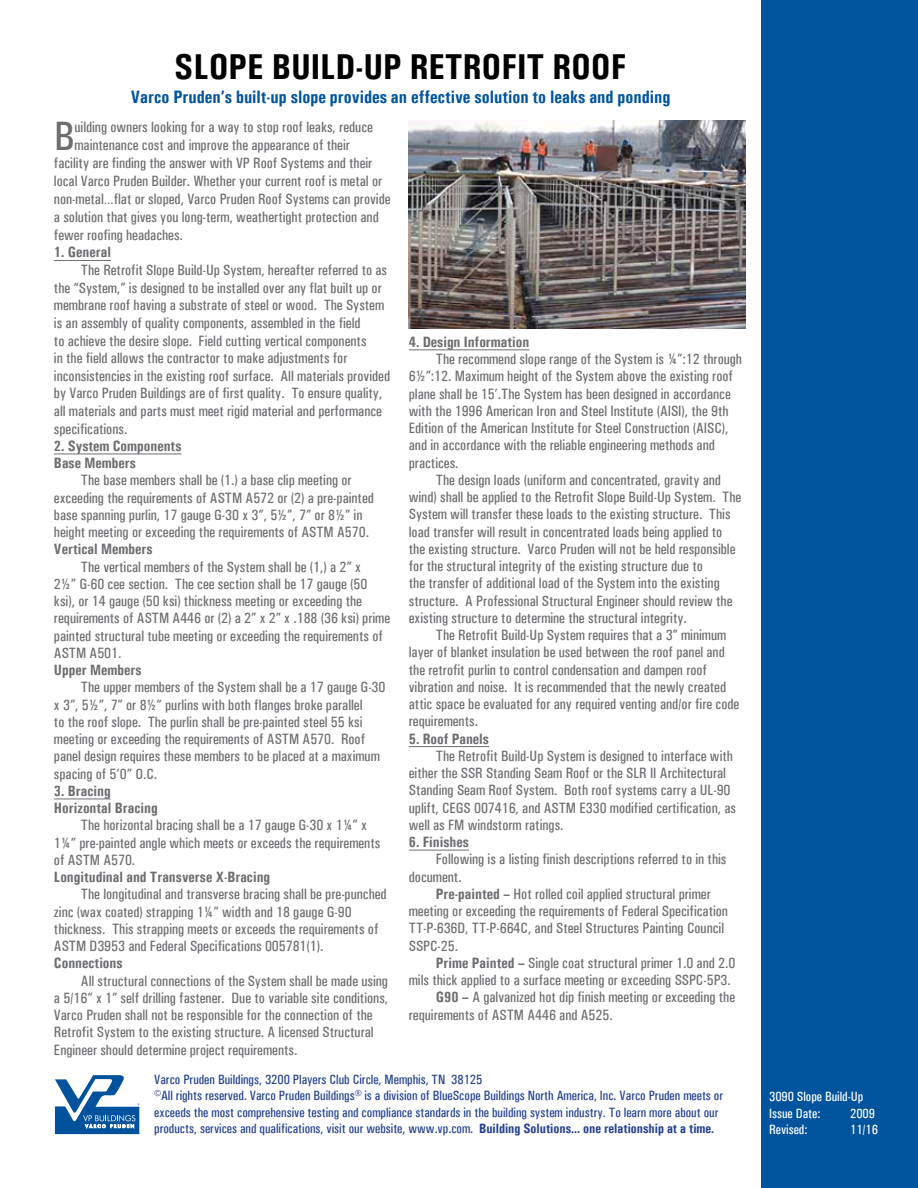
<style>
.page{position:relative;width:918px;height:1188px;background:#fff}
.page>*{position:absolute;margin:0;border:0;box-sizing:border-box;transform-origin:0 0}
.t1{font:500 41.1px "Univers Condensed";color:#6d6e71}
.t2{font:700 36px "Univers Condensed";color:#000}
.t3{font:700 18px "Univers Condensed";color:#00549e}
.t4{font:500 15px/17.2px "Univers Condensed";color:#6d6e71}
.t5{font:700 15px/17.2px "Univers Condensed";color:#6d6e71}
.t6{font:500 13.5px/16.5px "Univers Condensed";color:#25408f}
.t7{font:500 13.5px/16.2px "Univers Condensed";color:#fff}
.s1{font-weight:700}
</style>
<div class="page">
<hr style="left:54px;top:260px;width:57px;height:1px;background:#6d6e71">
<hr style="left:54px;top:454px;width:127px;height:1px;background:#6d6e71">
<hr style="left:54px;top:799px;width:57px;height:1px;background:#6d6e71">
<div style="left:761px;top:0;width:157px;height:1188px;background:#00549e"></div>
<svg style="left:55px;top:1075px;width:84px;height:59px"></svg>
<hr style="left:409px;top:349px;width:120px;height:1px;background:#6d6e71">
<hr style="left:409px;top:746px;width:80px;height:1px;background:#6d6e71">
<hr style="left:409px;top:850px;width:60px;height:1px;background:#6d6e71">
<img style="left:409px;top:121px;width:337px;height:207px">
<h2 class="t2" style="left:174px;top:45px;width:454px">SLOPE BUILD-UP RETROFIT ROOF</h2>
<p class="t3" style="left:131px;top:86px;width:541px">Varco Pruden’s built-up slope provides an effective solution to leaks and ponding</p>
<h1 class="t1" style="left:54px;top:112px;width:22px">B</h1>
<p class="t4" style="left:74px;top:118px;width:300px">uilding owners looking for a way to stop roof leaks, reduce</p>
<p class="t4" style="left:74px;top:136px;width:277px">maintenance cost and improve the appearance of their</p>
<p class="t4" style="left:54px;top:154px;width:320px">facility are finding the answer with VP Roof Systems and their</p>
<p class="t4" style="left:54px;top:172px;width:330px">local Varco Pruden Builder. Whether your current roof is metal or</p>
<p class="t4" style="left:54px;top:190px;width:338px">non-metal…flat or sloped, Varco Pruden Roof Systems can provide</p>
<p class="t4" style="left:54px;top:208px;width:326px">a solution that gives you long-term, weathertight protection and</p>
<p class="t4" style="left:54px;top:226px;width:130px">fewer roofing headaches.</p>
<p class="t5" style="left:54px;top:244px;width:58px">1. General</p>
<p class="t4" style="left:54px;top:261px;width:338px;line-height:17.7px;text-indent:27px">The Retrofit Slope Build-Up System, hereafter referred to as the “System,” is designed to be installed over any flat built up or membrane roof having a substrate of steel or wood. The System is an assembly of quality components, assembled in the field<br>to achieve the desire slope. Field cutting vertical components<br>in the field allows the contractor to make adjustments for inconsistencies in the existing roof surface. All materials provided by Varco Pruden Buildings are of first quality. To ensure quality, all materials and parts must meet rigid material and performance specifications.</p>
<p class="t5" style="left:54px;top:437px;width:129px">2. System Components<br>Base Members</p>
<p class="t4" style="left:54px;top:472px;width:321px;text-indent:27px">The base members shall be (1.) a base clip meeting or exceeding the requirements of ASTM A572 or (2) a pre-painted base spanning purlin, 17 gauge G-30 x 3”, 5½”, 7” or 8½” in height meeting or exceeding the requirements of ASTM A570.</p>
<p class="t5" style="left:54px;top:541px;width:100px">Vertical Members</p>
<p class="t4" style="left:54px;top:558px;width:338px;text-indent:27px">The vertical members of the System shall be (1,) a 2” x<br>2½” G-60 cee section. The cee section shall be 17 gauge (50 ksi), or 14 gauge (50 ksi) thickness meeting or exceeding the requirements of ASTM A446 or (2) a 2” x 2” x .188 (36 ksi) prime painted structural tube meeting or exceeding the requirements of ASTM A501.</p>
<p class="t5" style="left:54px;top:661px;width:89px">Upper Members</p>
<p class="t4" style="left:54px;top:679px;width:333px;text-indent:27px">The upper members of the System shall be a 17 gauge G-30 x 3”, 5½”, 7” or 8½” purlins with both flanges broke parallel<br>to the roof slope. The purlin shall be pre-painted steel 55 ksi meeting or exceeding the requirements of ASTM A570. Roof panel design requires these members to be placed at a maximum spacing of 5’0” O.C.</p>
<p class="t5" style="left:54px;top:782px;width:105px">3. Bracing<br>Horizontal Bracing</p>
<p class="t4" style="left:54px;top:817px;width:328px;text-indent:27px">The horizontal bracing shall be a 17 gauge G-30 x 1¼” x<br>1¼” pre-painted angle which meets or exceeds the requirements of ASTM A570.</p>
<p class="t5" style="left:54px;top:868px;width:218px">Longitudinal and Transverse X-Bracing</p>
<p class="t4" style="left:54px;top:886px;width:334px;text-indent:27px">The longitudinal and transverse bracing shall be pre-punched zinc (wax coated) strapping 1¼” width and 18 gauge G-90 thickness. This strapping meets or exceeds the requirements of ASTM D3953 and Federal Specifications 005781(1).</p>
<p class="t5" style="left:54px;top:955px;width:70px">Connections</p>
<p class="t4" style="left:54px;top:972px;width:336px;text-indent:27px">All structural connections of the System shall be made using a 5/16” x 1” self drilling fastener. Due to variable site conditions, Varco Pruden shall not be responsible for the connection of the Retrofit System to the existing structure. A licensed Structural Engineer should determine project requirements.</p>
<p class="t6" style="left:154px;top:1071px;width:570px">Varco Pruden Buildings, 3200 Players Club Circle, Memphis, TN 38125<br>©All rights reserved. Varco Pruden Buildings® is a division of BlueScope Buildings North America, Inc. Varco Pruden meets or exceeds the most comprehensive testing and compliance standards in the building system industry. To learn more about our products, services and qualifications, visit our website, www.vp.com. <span class="s1">Building Solutions... one relationship at a time.</span></p>
<p class="t5" style="left:409px;top:333px;width:122px">4. Design Information</p>
<p class="t4" style="left:409px;top:350px;width:335px;text-indent:27px">The recommend slope range of the System is ¼”:12 through 6½”:12. Maximum height of the System above the existing roof plane shall be 15’.The System has been designed in accordance with the 1996 American Iron and Steel Institute (AISI), the 9th Edition of the American Institute for Steel Construction (AISC), and in accordance with the reliable engineering methods and practices.</p>
<p class="t4" style="left:409px;top:471px;width:334px;text-indent:27px">The design loads (uniform and concentrated, gravity and wind) shall be applied to the Retrofit Slope Build-Up System. The System will transfer these loads to the existing structure. This load transfer will result in concentrated loads being applied to the existing structure. Varco Pruden will not be held responsible for the structural integrity of the existing structure due to<br>the transfer of additional load of the System into the existing structure. A Professional Structural Engineer should review the existing structure to determine the structural integrity.</p>
<p class="t4" style="left:409px;top:626px;width:332px;text-indent:27px">The Retrofit Build-Up System requires that a 3” minimum layer of blanket insulation be used between the roof panel and the retrofit purlin to control condensation and dampen roof vibration and noise. It is recommended that the newly created attic space be evaluated for any required venting and/or fire code requirements.</p>
<p class="t5" style="left:409px;top:730px;width:82px">5. Roof Panels</p>
<p class="t4" style="left:409px;top:747px;width:329px;text-indent:27px">The Retrofit Build-Up System is designed to interface with either the SSR Standing Seam Roof or the SLR II Architectural Standing Seam Roof System. Both roof systems carry a UL-90 uplift, CEGS 007416, and ASTM E330 modified certification, as well as FM windstorm ratings.</p>
<p class="t5" style="left:409px;top:833px;width:62px">6. Finishes</p>
<p class="t4" style="left:409px;top:851px;width:319px;text-indent:27px">Following is a listing finish descriptions referred to in this document.</p>
<p class="t4" style="left:409px;top:885px;width:321px;text-indent:27px"><span class="s1">Pre-painted –</span> Hot rolled coil applied structural primer meeting or exceeding the requirements of Federal Specification TT-P-636D, TT-P-664C, and Steel Structures Painting Council SSPC-25.</p>
<p class="t4" style="left:436px;top:954px;width:301px"><span class="s1">Prime Painted –</span> Single coat structural primer 1.0 and 2.0</p>
<p class="t4" style="left:409px;top:971px;width:323px">mils thick applied to a surface meeting or exceeding SSPC-5P3.</p>
<p class="t4" style="left:436px;top:989px;width:301px"><span class="s1">G90 –</span> A galvanized hot dip finish meeting or exceeding the</p>
<p class="t4" style="left:409px;top:1006px;width:205px">requirements of ASTM A446 and A525.</p>
<p class="t7" style="left:769px;top:1089px;width:96px">3090 Slope Build-Up<br>Issue Date:</p>
<p class="t7" style="left:850px;top:1105px;width:26px">2009</p>
<p class="t7" style="left:769px;top:1121px;width:40px">Revised:</p>
<p class="t7" style="left:850px;top:1121px;width:29px">11/16</p>
</div>
